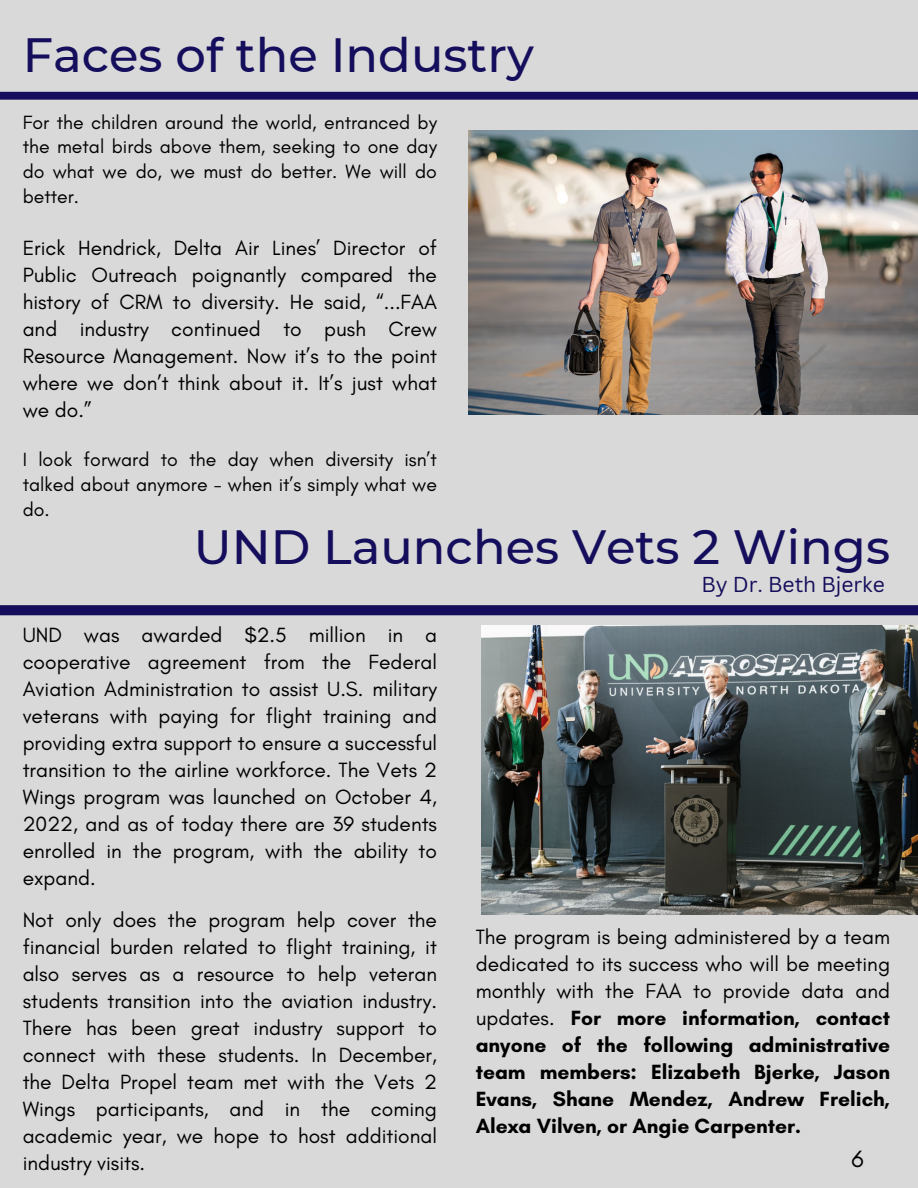
<style>
.page{position:relative;width:918px;height:1188px;background:#d9d9d9}
.page>*{position:absolute;margin:0;border:0;box-sizing:border-box;transform-origin:0 0}
.t1{font:500 48px "Montserrat";color:#150e5c}
.t2{font:24px "Glacial Indifference";color:#000}
.t3{font:21px/27px "Glacial Indifference";color:#000;text-align:justify}
.t4{font:700 21px/27px "Glacial Indifference";color:#000;text-align:justify}
.t5{font:21px "Canva Sans";color:#150e5c}
.t6{font:19.5px/24.8px "Glacial Indifference";color:#000;text-align:justify}
.s1{font-weight:400}
</style>
<div class="page">
<div style="left:0;top:92px;width:918px;height:8px;background:#150e5c"></div>
<img style="left:468px;top:131px;width:450px;height:283px">
<div style="left:0;top:605px;width:918px;height:10px;background:#150e5c"></div>
<img style="left:481px;top:626px;width:437px;height:289px">
<p class="t1" style="left:23px;top:25px;width:513px">Faces of the Industry</p>
<p class="t6" style="left:23px;top:109px;width:416px">For the children around the world, entranced by the metal birds above them, seeking to one day do what we do, we must do better. We will do better.</p>
<p class="t3" style="left:23px;top:234px;width:416px">Erick Hendrick, Delta Air Lines’ Director of Public Outreach poignantly compared the history of CRM to diversity. He said, “...FAA and industry continued to push Crew Resource Management. Now it’s to the point where we don’t think about it. It’s just what we do.”</p>
<p class="t6" style="left:23px;top:447px;width:416px">I look forward to the day when diversity isn’t talked about anymore - when it’s simply what we do.</p>
<p class="t1" style="left:194px;top:518px;width:698px">UND Launches Vets 2 Wings</p>
<p class="t5" style="left:701px;top:569px;width:185px">By Dr. Beth Bjerke</p>
<p class="t3" style="left:23px;top:621px;width:416px">UND was awarded $2.5 million in a cooperative agreement from the Federal Aviation Administration to assist U.S. military veterans with paying for flight training and providing extra support to ensure a successful transition to the airline workforce. The Vets 2<br>Wings program was launched on October 4, 2022, and as of today there are 39 students enrolled in the program, with the ability to expand.</p>
<p class="t3" style="left:23px;top:906px;width:416px">Not only does the program help cover the financial burden related to flight training, it also serves as a resource to help veteran students transition into the aviation industry.<br>There has been great industry support to connect with these students. In December, the Delta Propel team met with the Vets 2<br>Wings participants, and in the coming academic year, we hope to host additional industry visits.</p>
<p class="t4" style="left:476px;top:923px;width:416px"><span class="s1">The program is being administered by a team dedicated to its success who will be meeting monthly with the FAA to provide data and updates.</span> For more information, contact anyone of the following administrative team members: Elizabeth Bjerke, Jason Evans, Shane Mendez, Andrew Frelich, Alexa Vilven, or Angie Carpenter.</p>
<p class="t2" style="left:851px;top:1144px;width:14px">6</p>
</div>
